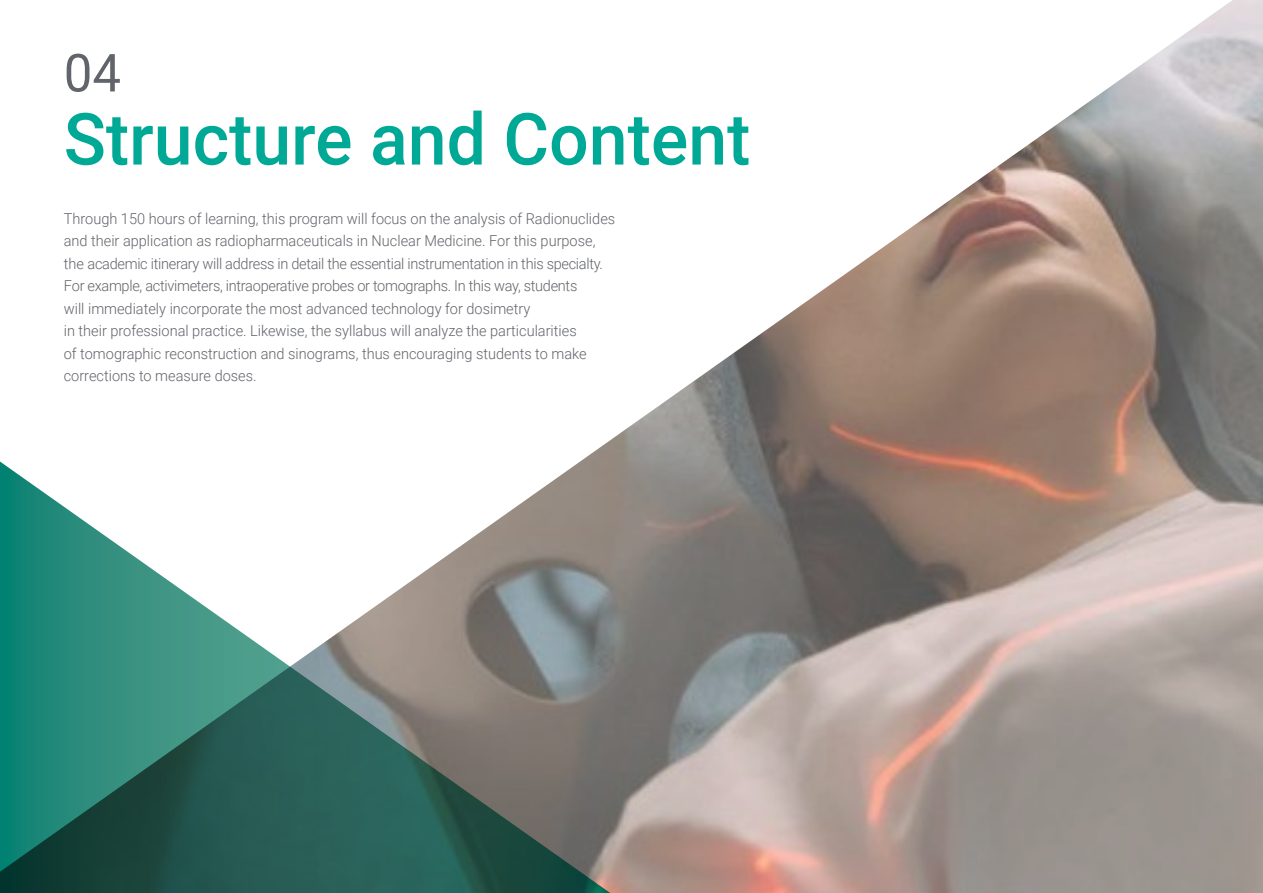
<style>
.page{position:relative;width:1263px;height:893px;background:#fff}
.page>*{position:absolute;margin:0;border:0;box-sizing:border-box;transform-origin:0 0}
.t1{font:500 72px "Roboto";color:#00a996}
.t2{font:52.5px "Roboto";color:#61646a}
.t3{font:300 15px/22.5px "Roboto";color:#61646a}
</style>
<div class="page">
<img style="left:602px;top:0;width:661px;height:893px">
<svg style="left:0;top:446px;width:640px;height:447px"></svg>
<h2 class="t2" style="left:64px;top:36px;width:59px">04</h2>
<h1 class="t1" style="left:64px;top:89px;width:688px">Structure and Content</h1>
<p class="t3" style="left:64px;top:207px;width:553px">Through 150 hours of learning, this program will focus on the analysis of Radionuclides and their application as radiopharmaceuticals in Nuclear Medicine. For this purpose, the academic itinerary will address in detail the essential instrumentation in this specialty.<br>For example, activimeters, intraoperative probes or tomographs. In this way, students<br>will immediately incorporate the most advanced technology for dosimetry<br>in their professional practice. Likewise, the syllabus will analyze the particularities<br>of tomographic reconstruction and sinograms, thus encouraging students to make corrections to measure doses.</p>
</div>
